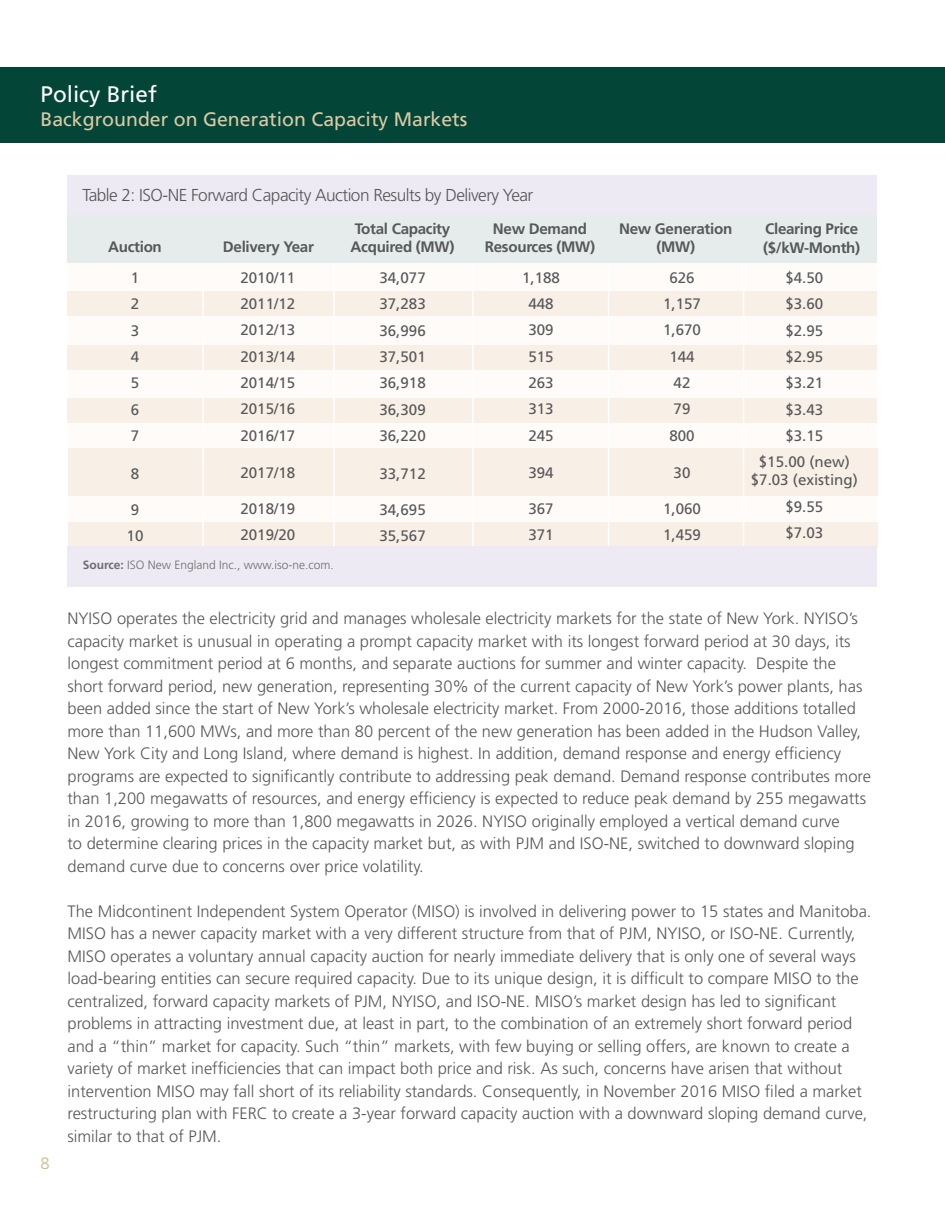
<style>
.page{position:relative;width:945px;height:1215px;background:#fff}
.page>*{position:absolute;margin:0;border:0;box-sizing:border-box;transform-origin:0 0}
.t1{font:22.5px "Frutiger";color:#fff}
.t2{font:19.5px "Frutiger";color:#dcc9a5}
.t3{font:300 17.25px "Frutiger";letter-spacing:-.03em;color:#57585a}
.t4{font:300 16.5px/22.5px "Frutiger";color:#57585a}
.t5{font:300 16.5px "Frutiger";color:#cdb684}
.t6{font:15.15px/18px "Frutiger";color:#57585a;text-align:center}
.t7{font:700 15.15px/18.1px "Frutiger";letter-spacing:-.02em;color:#57585a;text-align:center}
.t8{font:300 12px "Frutiger";color:#6c6d70}
.s1{font-weight:700}
</style>
<div class="page">
<div style="left:932px;top:68px;width:13px;height:75px;background:#034638"></div>
<div style="left:0;top:68px;width:932px;height:75px;background:#034638"></div>
<div style="left:68px;top:188px;width:809px;height:370px;background:#fffbf9"></div>
<div style="left:68px;top:291px;width:809px;height:25px;background:#f8efe6"></div>
<div style="left:68px;top:345px;width:809px;height:25px;background:#f8efe6"></div>
<div style="left:68px;top:398px;width:809px;height:25px;background:#f8efe6"></div>
<div style="left:68px;top:448px;width:809px;height:47px;background:#f8efe6"></div>
<div style="left:68px;top:522px;width:809px;height:25px;background:#f8efe6"></div>
<hr style="left:202px;top:267px;width:2px;height:299px;background:#fff">
<hr style="left:743px;top:260px;width:1px;height:290px;background:#fff">
<hr style="left:472px;top:237px;width:2px;height:327px;background:#fff">
<hr style="left:333px;top:252px;width:2px;height:306px;background:#fff">
<hr style="left:608px;top:236px;width:1px;height:327px;background:#fff">
<div style="left:68px;top:176px;width:809px;height:40px;background:#eeeaf3"></div>
<div style="left:68px;top:216px;width:809px;height:47px;background:#e6eceb"></div>
<div style="left:68px;top:546px;width:809px;height:41px;background:#eeeaf3"></div>
<h1 class="t1" style="left:41px;top:81px;width:118px">Policy Brief</h1>
<p class="t2" style="left:41px;top:108px;width:428px">Backgrounder on Generation Capacity Markets</p>
<p class="t3" style="left:82px;top:185px;width:452px">Table 2: ISO-NE Forward Capacity Auction Results by Delivery Year</p>
<p class="t7" style="left:108px;top:238px;width:55px">Auction</p>
<p class="t7" style="left:223px;top:238px;width:93px">Delivery Year</p>
<p class="t7" style="left:485px;top:220px;width:112px">New Demand<br>Resources (MW)</p>
<p class="t7" style="left:619px;top:220px;width:115px">New Generation (MW)</p>
<p class="t7" style="left:765px;top:220px;width:94px">Clearing Price</p>
<p class="t7" style="left:351px;top:220px;width:105px;text-align:left">Total Capacity<br>Acquired (MW)</p>
<p class="t7" style="left:763px;top:238px;width:99px">($/kW-Month)</p>
<p class="t6" style="left:240px;top:268px;width:56px">2010/11</p>
<p class="t6" style="left:240px;top:295px;width:56px">2011/12</p>
<p class="t6" style="left:240px;top:321px;width:56px">2012/13</p>
<p class="t6" style="left:240px;top:347px;width:56px">2013/14</p>
<p class="t6" style="left:240px;top:374px;width:56px">2014/15</p>
<p class="t6" style="left:240px;top:400px;width:56px">2015/16</p>
<p class="t6" style="left:240px;top:426px;width:56px">2016/17</p>
<p class="t6" style="left:240px;top:464px;width:56px">2017/18</p>
<p class="t6" style="left:240px;top:500px;width:56px">2018/19</p>
<p class="t6" style="left:240px;top:526px;width:56px">2019/20</p>
<p class="t6" style="left:131px;top:269px;width:10px">1</p>
<p class="t6" style="left:131px;top:295px;width:10px">2</p>
<p class="t6" style="left:131px;top:322px;width:10px">3</p>
<p class="t6" style="left:131px;top:348px;width:10px">4</p>
<p class="t6" style="left:131px;top:374px;width:10px">5</p>
<p class="t6" style="left:131px;top:401px;width:10px">6</p>
<p class="t6" style="left:131px;top:427px;width:10px">7</p>
<p class="t6" style="left:131px;top:464px;width:10px">8</p>
<p class="t6" style="left:131px;top:500px;width:10px">9</p>
<p class="t6" style="left:127px;top:527px;width:18px">10</p>
<p class="t8" style="left:83px;top:558px;width:253px"><span class="s1">Source:</span> ISO New England Inc., www.iso-ne.com.</p>
<p class="t6" style="left:379px;top:269px;width:48px">34,077</p>
<p class="t6" style="left:379px;top:295px;width:48px">37,283</p>
<p class="t6" style="left:379px;top:322px;width:48px">36,996</p>
<p class="t6" style="left:379px;top:348px;width:48px">37,501</p>
<p class="t6" style="left:379px;top:374px;width:48px">36,918</p>
<p class="t6" style="left:379px;top:401px;width:48px">36,309</p>
<p class="t6" style="left:379px;top:427px;width:48px">36,220</p>
<p class="t6" style="left:379px;top:464px;width:48px">33,712</p>
<p class="t6" style="left:379px;top:500px;width:48px">34,695</p>
<p class="t6" style="left:379px;top:527px;width:48px">35,567</p>
<p class="t6" style="left:522px;top:268px;width:39px">1,188</p>
<p class="t6" style="left:528px;top:295px;width:27px">448</p>
<p class="t6" style="left:528px;top:321px;width:27px">309</p>
<p class="t6" style="left:528px;top:347px;width:27px">515</p>
<p class="t6" style="left:528px;top:374px;width:27px">263</p>
<p class="t6" style="left:528px;top:400px;width:27px">313</p>
<p class="t6" style="left:528px;top:426px;width:27px">245</p>
<p class="t6" style="left:528px;top:464px;width:27px">394</p>
<p class="t6" style="left:528px;top:500px;width:27px">367</p>
<p class="t6" style="left:528px;top:526px;width:27px">371</p>
<p class="t6" style="left:669px;top:268px;width:27px">626</p>
<p class="t6" style="left:663px;top:295px;width:39px">1,157</p>
<p class="t6" style="left:663px;top:321px;width:39px">1,670</p>
<p class="t6" style="left:669px;top:347px;width:27px">144</p>
<p class="t6" style="left:674px;top:374px;width:18px">42</p>
<p class="t6" style="left:674px;top:400px;width:18px">79</p>
<p class="t6" style="left:669px;top:426px;width:27px">800</p>
<p class="t6" style="left:674px;top:464px;width:18px">30</p>
<p class="t6" style="left:663px;top:500px;width:39px">1,060</p>
<p class="t6" style="left:663px;top:526px;width:39px">1,459</p>
<p class="t6" style="left:785px;top:269px;width:39px">$4.50</p>
<p class="t6" style="left:785px;top:295px;width:39px">$3.60</p>
<p class="t6" style="left:785px;top:322px;width:39px">$2.95</p>
<p class="t6" style="left:785px;top:348px;width:39px">$2.95</p>
<p class="t6" style="left:785px;top:374px;width:39px">$3.21</p>
<p class="t6" style="left:785px;top:401px;width:39px">$3.43</p>
<p class="t6" style="left:785px;top:427px;width:39px">$3.15</p>
<p class="t6" style="left:751px;top:453px;width:109px">$15.00 (new) $7.03 (existing)</p>
<p class="t6" style="left:785px;top:498px;width:39px">$9.55</p>
<p class="t6" style="left:785px;top:524px;width:39px">$7.03</p>
<p class="t5" style="left:41px;top:1154px;width:11px">8</p>
<p class="t4" style="left:68px;top:608px;width:805px">NYISO operates the electricity grid and manages wholesale electricity markets for the state of New York. NYISO’s capacity market is unusual in operating a prompt capacity market with its longest forward period at 30 days, its longest commitment period at 6 months, and separate auctions for summer and winter capacity. Despite the short forward period, new generation, representing 30% of the current capacity of New York’s power plants, has been added since the start of New York’s wholesale electricity market. From 2000-2016, those additions totalled more than 11,600 MWs, and more than 80 percent of the new generation has been added in the Hudson Valley, New York City and Long Island, where demand is highest. In addition, demand response and energy efficiency programs are expected to significantly contribute to addressing peak demand. Demand response contributes more than 1,200 megawatts of resources, and energy efficiency is expected to reduce peak demand by 255 megawatts in 2016, growing to more than 1,800 megawatts in 2026. NYISO originally employed a vertical demand curve<br>to determine clearing prices in the capacity market but, as with PJM and ISO-NE, switched to downward sloping demand curve due to concerns over price volatility.</p>
<p class="t4" style="left:68px;top:900px;width:806px">The Midcontinent Independent System Operator (MISO) is involved in delivering power to 15 states and Manitoba.<br>MISO has a newer capacity market with a very different structure from that of PJM, NYISO, or ISO-NE. Currently, MISO operates a voluntary annual capacity auction for nearly immediate delivery that is only one of several ways load-bearing entities can secure required capacity. Due to its unique design, it is difficult to compare MISO to the centralized, forward capacity markets of PJM, NYISO, and ISO-NE. MISO’s market design has led to significant problems in attracting investment due, at least in part, to the combination of an extremely short forward period and a “thin” market for capacity. Such “thin” markets, with few buying or selling offers, are known to create a variety of market inefficiencies that can impact both price and risk. As such, concerns have arisen that without intervention MISO may fall short of its reliability standards. Consequently, in November 2016 MISO filed a market restructuring plan with FERC to create a 3-year forward capacity auction with a downward sloping demand curve, similar to that of PJM.</p>
</div>
